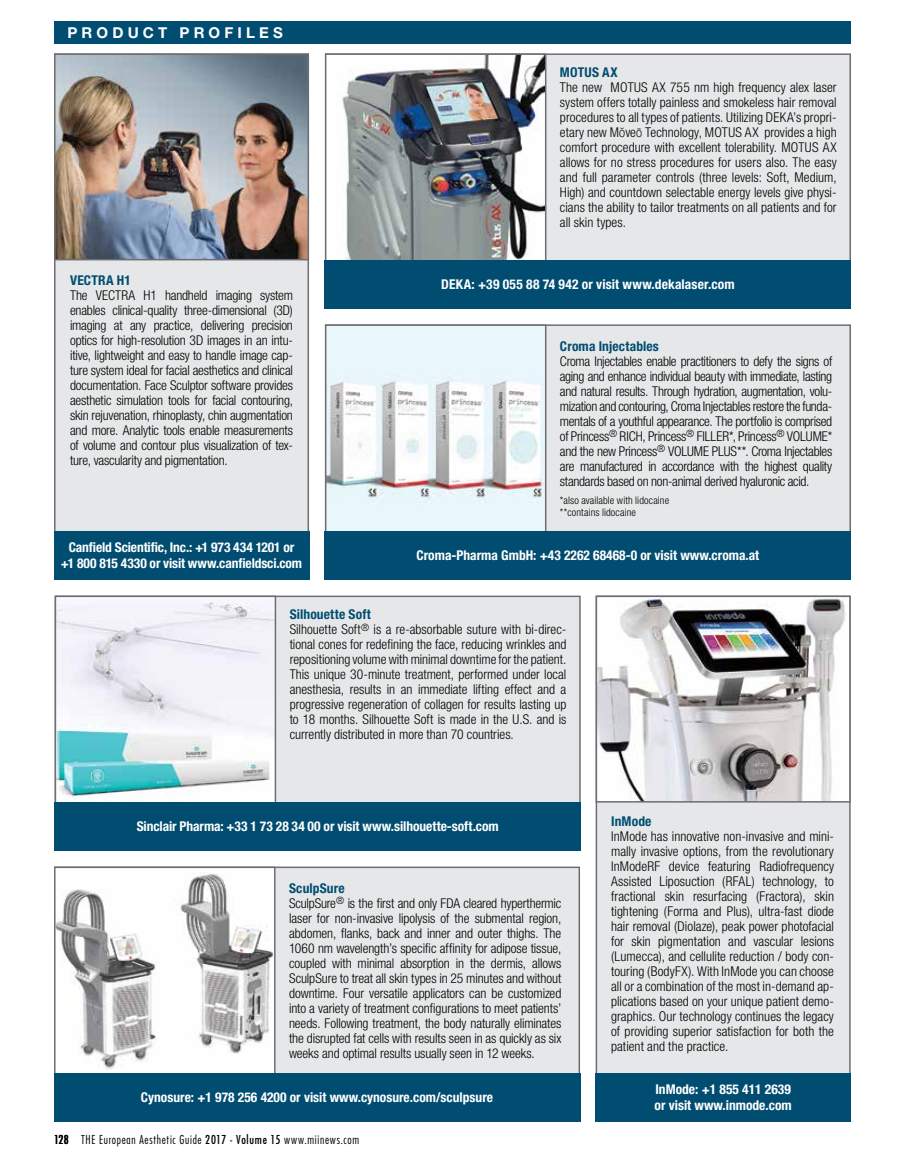
<style>
.page{position:relative;width:905px;height:1175px;background:#fff}
.page>*{position:absolute;margin:0;border:0;box-sizing:border-box;transform-origin:0 0}
.t1{font:700 15px "Helvetica Neue LT Std";letter-spacing:.275em;color:#fff}
.t2{font:300 condensed 13.5px/15px "Helvetica Neue LT Std";letter-spacing:-.005em;color:#000;text-align:justify}
.t3{font:700 condensed 13.5px/16.2px "Helvetica Neue LT Std";color:#fff;text-align:center}
.t4{font:700 condensed 13.5px "Helvetica Neue LT Std";letter-spacing:.01em;color:#004d71}
.t5{font:300 condensed 12px "Futura";letter-spacing:.06em;color:#000}
.t6{font:condensed 12px "Futura";color:#000}
.t7{font:300 condensed 10.5px/12px "Helvetica Neue LT Std";letter-spacing:.01em;color:#000}
.s1{font-family:"Helvetica";font-stretch:normal}
.s2{font-weight:700;color:#004d71}
.s3{font-weight:400}
</style>
<div class="page">
<div style="left:54px;top:21px;width:796px;height:23px;background:#004d71"></div>
<div style="left:325px;top:324px;width:525px;height:255px;background:#e6e7e8;border:2px solid #6d6e71"></div>
<img style="left:328px;top:327px;width:215px;height:203px">
<div style="left:325px;top:324px;width:221px;height:209px;border:2px solid #6d6e71"></div>
<div style="left:325px;top:531px;width:525px;height:48px;background:#004d71"></div>
<div style="left:54px;top:866px;width:526px;height:255px;background:#e6e7e8;border:2px solid #6d6e71"></div>
<div style="left:55px;top:867px;width:220px;height:208px;background:#fff"></div>
<img style="left:57px;top:872px;width:215px;height:197px">
<div style="left:54px;top:866px;width:221px;height:209px;border:2px solid #6d6e71"></div>
<div style="left:54px;top:1072px;width:526px;height:49px;background:#004d71"></div>
<div style="left:54px;top:53px;width:255px;height:526px;background:#e6e7e8;border:2px solid #6d6e71"></div>
<img style="left:57px;top:56px;width:249px;height:201px">
<div style="left:54px;top:53px;width:255px;height:207px;border:2px solid #6d6e71"></div>
<div style="left:54px;top:531px;width:255px;height:48px;background:#004d71"></div>
<div style="left:325px;top:53px;width:525px;height:255px;background:#e6e7e8;border:2px solid #6d6e71"></div>
<img style="left:328px;top:56px;width:215px;height:204px">
<div style="left:325px;top:53px;width:221px;height:210px;border:2px solid #6d6e71"></div>
<div style="left:325px;top:260px;width:525px;height:48px;background:#004d71"></div>
<div style="left:595px;top:595px;width:255px;height:526px;background:#e6e7e8;border:2px solid #6d6e71"></div>
<img style="left:598px;top:598px;width:249px;height:201px">
<div style="left:595px;top:595px;width:255px;height:207px;border:2px solid #6d6e71"></div>
<div style="left:595px;top:1072px;width:255px;height:49px;background:#004d71"></div>
<div style="left:55px;top:595px;width:525px;height:255px;background:#e6e7e8;border:2px solid #6d6e71"></div>
<img style="left:58px;top:598px;width:215px;height:204px">
<div style="left:55px;top:595px;width:221px;height:210px;border:2px solid #6d6e71"></div>
<div style="left:55px;top:802px;width:525px;height:48px;background:#004d71"></div>
<p class="t1" style="left:68px;top:23px;width:217px">PRODUCT PROFILES</p>
<p class="t4" style="left:70px;top:271px;width:62px">VECTRA H1</p>
<p class="t2" style="left:70px;top:287px;width:224px">The VECTRA H1 handheld imaging system enables clinical-quality three-dimensional (3D) imaging at any practice, delivering precision optics for high-resolution 3D images in an intu&shy;itive, lightweight and easy to handle image cap&shy;ture system ideal for facial aesthetics and clinical documentation. Face Sculptor software provides aesthetic simulation tools for facial contouring, skin rejuvenation, rhinoplasty, chin augmentation and more. Analytic tools enable measurements of volume and contour plus visualization of tex&shy;ture, vascularity and pigmentation.</p>
<p class="t3" style="left:61px;top:538px;width:243px">Canfield Scientific, Inc.: +1 973 434 1201 or +1 800 815 4330 or visit www.canfieldsci.com</p>
<p class="t4" style="left:560px;top:64px;width:59px">MOTUS AX</p>
<p class="t2" style="left:560px;top:79px;width:278px">The new MOTUS AX 755 nm high frequency alex laser system offers totally painless and smokeless hair removal procedures to all types of patients. Utilizing DEKA’s propri&shy;etary new M<span class="s1">ŏ</span>ve<span class="s1">ō</span> Technology, MOTUS AX provides a high comfort procedure with excellent tolerability. MOTUS AX allows for no stress procedures for users also. The easy and full parameter controls (three levels: Soft, Medium, High) and countdown selectable energy levels give physi&shy;cians the ability to tailor treatments on all patients and for all skin types.</p>
<p class="t3" style="left:441px;top:276px;width:295px">DEKA: +39 055 88 74 942 or visit www.dekalaser.com</p>
<p class="t4" style="left:560px;top:337px;width:100px">Croma Injectables</p>
<p class="t2" style="left:560px;top:353px;width:274px">Croma Injectables enable practitioners to defy the signs of aging and enhance individual beauty with immediate, lasting and natural results. Through hydration, augmentation, volu&shy;mization and contouring, Croma Injectables restore the funda&shy;mentals of a youthful appearance. The portfolio is comprised of Princess<sup>®</sup> RICH, Princess<sup>®</sup> FILLER*, Princess<sup>®</sup> VOLUME* and the new Princess<sup>®</sup> VOLUME PLUS**. Croma Injectables are manufactured in accordance with the highest quality standards based on non-animal derived hyaluronic acid.</p>
<p class="t7" style="left:560px;top:494px;width:111px">*also available with lidocaine **contains lidocaine</p>
<p class="t3" style="left:416px;top:547px;width:344px">Croma-Pharma GmbH: +43 2262 68468-0 or visit www.croma.at</p>
<p class="t2" style="left:290px;top:606px;width:278px;text-align:left"><span class="s2">Silhouette Soft<br></span>Silhouette Soft<sup>®</sup> is a re-absorbable suture with bi-direc&shy;tional cones for redefining the face, reducing wrinkles and repositioning volume with minimal downtime for the patient.<br>This unique 30-minute treatment, performed under local anesthesia, results in an immediate lifting effect and a progressive regeneration of collagen for results lasting up to 18 months. Silhouette Soft is made in the U.S. and is currently distributed in more than 70 countries.</p>
<p class="t3" style="left:137px;top:818px;width:363px">Sinclair Pharma: +33 1 73 28 34 00 or visit www.silhouette-soft.com</p>
<p class="t6" style="left:54px;top:1132px;width:16px">128</p>
<p class="t2" style="left:289px;top:880px;width:274px;text-align:left"><span class="s2">SculpSure<br></span>SculpSure<sup>®</sup> is the first and only FDA cleared hyperthermic laser for non-invasive lipolysis of the submental region, abdomen, flanks, back and inner and outer thighs. The 1060 nm wavelength’s specific affinity for adipose tissue, coupled with minimal absorption in the dermis, allows SculpSure to treat all skin types in 25 minutes and without downtime. Four versatile applicators can be customized into a variety of treatment configurations to meet patients’ needs. Following treatment, the body naturally eliminates the disrupted fat cells with results seen in as quickly as six weeks and optimal results usually seen in 12 weeks.</p>
<p class="t3" style="left:141px;top:1089px;width:353px">Cynosure: +1 978 256 4200 or visit www.cynosure.com/sculpsure</p>
<p class="t5" style="left:81px;top:1132px;width:280px">THE European Aesthetic Guide <span class="s3">2017 - Volume 15</span> www.miinews.com</p>
<p class="t4" style="left:611px;top:812px;width:42px">InMode</p>
<p class="t2" style="left:611px;top:828px;width:224px">InMode has innovative non-invasive and mini&shy;mally invasive options, from the revolutionary InModeRF device featuring Radiofrequency Assisted Liposuction (RFAL) technology, to fractional skin resurfacing (Fractora), skin tightening (Forma and Plus), ultra-fast diode hair removal (Diolaze), peak power photofacial for skin pigmentation and vascular lesions (Lumecca), and cellulite reduction / body con&shy;touring (BodyFX). With InMode you can choose all or a combination of the most in-demand ap&shy;plications based on your unique patient demo&shy;graphics. Our technology continues the legacy of providing superior satisfaction for both the patient and the practice.</p>
<p class="t3" style="left:654px;top:1080px;width:139px;text-align:left">InMode: +1 855 411 2639 or visit www.inmode.com</p>
</div>
